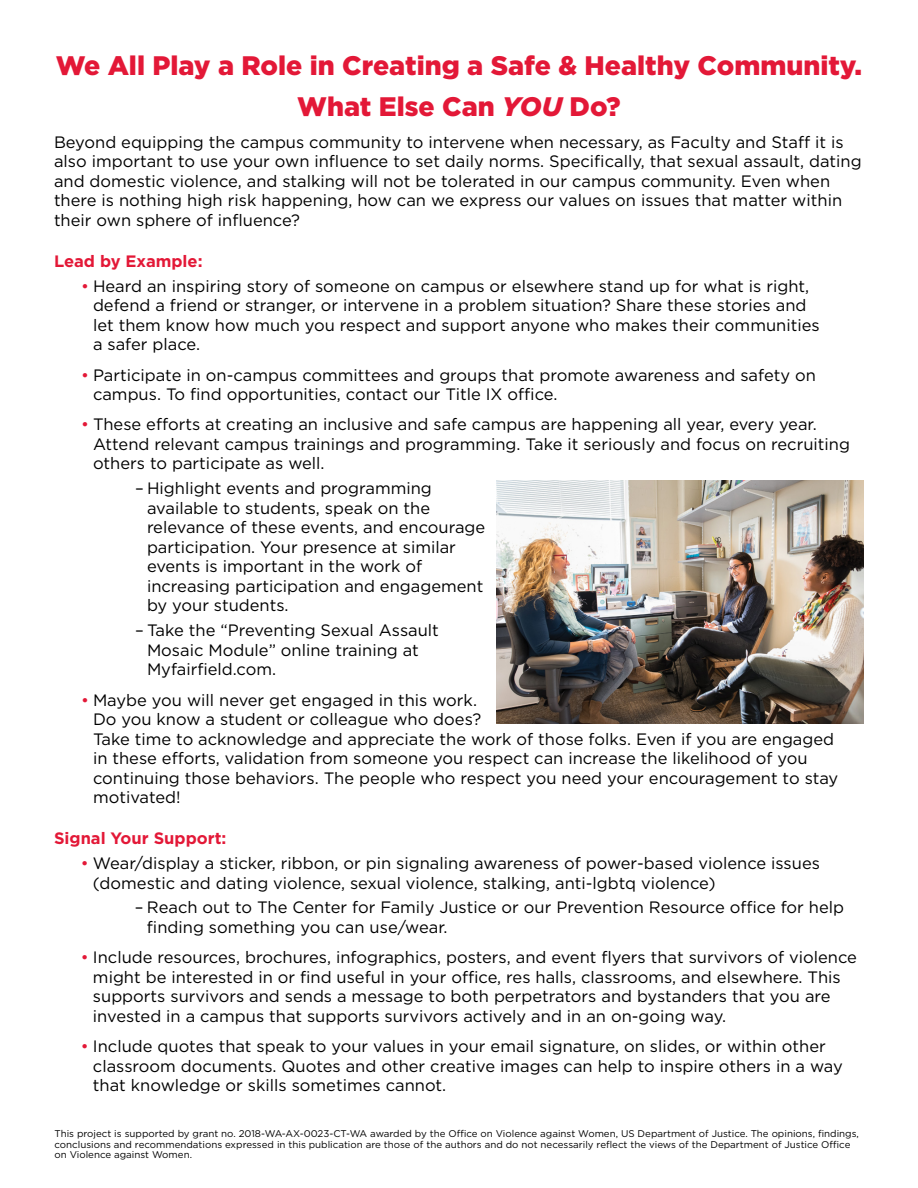
<style>
.page{position:relative;width:918px;height:1188px;background:#fff}
.page>*{position:absolute;margin:0;border:0;box-sizing:border-box;transform-origin:0 0}
.t1{font:900 26.85px/41px "Gotham";color:#e31837;text-align:center}
.t2{font:16.5px/19.5px "Gotham";color:#000}
.t3{font:700 16.5px "Gotham";color:#e31837}
.t4{font:9.75px/10.5px "Gotham";color:#000}
.s1{font-style:italic}
.s2{color:#e31837}
</style>
<div class="page">
<img style="left:497px;top:481px;width:366px;height:243px">
<h1 class="t1" style="left:56px;top:45px;width:808px">We All Play a Role in Creating a Safe &amp; Healthy Community.<br>What Else Can <span class="s1">YOU</span> Do?</h1>
<p class="t2" style="left:54px;top:132px;width:809px">Beyond equipping the campus community to intervene when necessary, as Faculty and Staff it is also important to use your own influence to set daily norms. Specifically, that sexual assault, dating and domestic violence, and stalking will not be tolerated in our campus community. Even when there is nothing high risk happening, how can we express our values on issues that matter within their own sphere of influence?</p>
<p class="t3" style="left:54px;top:250px;width:150px">Lead by Example:</p>
<p class="t2" style="left:93px;top:276px;width:728px;text-indent:-12px"><span class="s2">•</span> Heard an inspiring story of someone on campus or elsewhere stand up for what is right, defend a friend or stranger, or intervene in a problem situation? Share these stories and let them know how much you respect and support anyone who makes their communities a safer place.</p>
<p class="t2" style="left:93px;top:365px;width:725px;text-indent:-12px"><span class="s2">•</span> Participate in on-campus committees and groups that promote awareness and safety on campus. To find opportunities, contact our Title IX office.</p>
<p class="t2" style="left:93px;top:414px;width:758px;text-indent:-12px"><span class="s2">•</span> These efforts at creating an inclusive and safe campus are happening all year, every year.<br>Attend relevant campus trainings and programming. Take it seriously and focus on recruiting others to participate as well.</p>
<p class="t2" style="left:147px;top:478px;width:340px;text-indent:-12px">– Highlight events and programming available to students, speak on the relevance of these events, and encourage participation. Your presence at similar events is important in the work of increasing participation and engagement by your students.</p>
<p class="t2" style="left:147px;top:620px;width:293px;text-indent:-12px">– Take the “Preventing Sexual Assault<br>Mosaic Module” online training at<br>Myfairfield.com.</p>
<p class="t2" style="left:93px;top:690px;width:747px;text-indent:-12px"><span class="s2">•</span> Maybe you will never get engaged in this work.<br>Do you know a student or colleague who does?<br>Take time to acknowledge and appreciate the work of those folks. Even if you are engaged in these efforts, validation from someone you respect can increase the likelihood of you continuing those behaviors. The people who respect you need your encouragement to stay motivated!</p>
<p class="t3" style="left:54px;top:827px;width:174px">Signal Your Support:</p>
<p class="t2" style="left:93px;top:853px;width:729px;text-indent:-12px"><span class="s2">•</span> Wear/display a sticker, ribbon, or pin signaling awareness of power-based violence issues (domestic and dating violence, sexual violence, stalking, anti-lgbtq violence)</p>
<p class="t2" style="left:147px;top:898px;width:699px;text-indent:-12px">– Reach out to The Center for Family Justice or our Prevention Resource office for help finding something you can use/wear.</p>
<p class="t2" style="left:93px;top:947px;width:766px;text-indent:-12px"><span class="s2">•</span> Include resources, brochures, infographics, posters, and event flyers that survivors of violence might be interested in or find useful in your office, res halls, classrooms, and elsewhere. This supports survivors and sends a message to both perpetrators and bystanders that you are invested in a campus that supports survivors actively and in an on-going way.</p>
<p class="t2" style="left:93px;top:1036px;width:751px;text-indent:-12px"><span class="s2">•</span> Include quotes that speak to your values in your email signature, on slides, or within other classroom documents. Quotes and other creative images can help to inspire others in a way that knowledge or skills sometimes cannot.</p>
<p class="t4" style="left:55px;top:1128px;width:806px">This project is supported by grant no. 2018-WA-AX-0023-CT-WA awarded by the Office on Violence against Women, US Department of Justice. The opinions, findings, conclusions and recommendations expressed in this publication are those of the authors and do not necessarily reflect the views of the Department of Justice Office on Violence against Women.</p>
</div>
